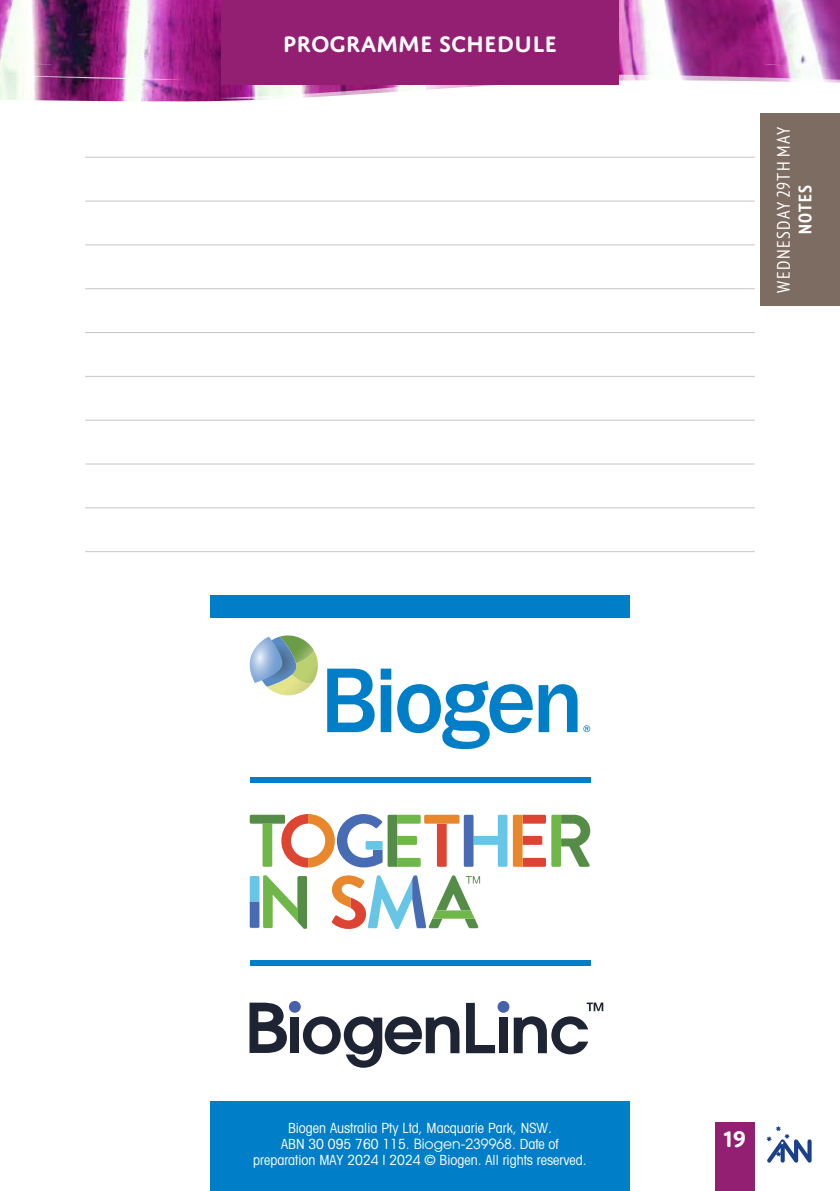
<style>
.page{position:relative;width:840px;height:1191px;background:#fff}
.page>*{position:absolute;margin:0;border:0;box-sizing:border-box;transform-origin:0 0}
.t1{font:600 24px "Domus Titling";color:#fff}
.t2{font:condensed 18px "PT Sans";letter-spacing:.08em;color:#fff}
.t3{font:700 condensed 18px "PT Sans";letter-spacing:.08em;color:#fff}
.t4{font:condensed 14px/16.2px "Avant Garde";color:#fff;text-align:center}
.s1{font-stretch:normal}
</style>
<div class="page">
<div style="left:714px;top:1123px;width:40px;height:68px;background:#921f72"></div>
<svg style="left:766px;top:1126px;width:45px;height:36px"></svg>
<img style="left:0;top:0;width:839px;height:75px">
<svg style="left:12px;top:62px;width:35px;height:2px"></svg>
<svg style="left:763px;top:64px;width:64px;height:4px"></svg>
<svg style="left:0;top:75px;width:839px;height:83px"></svg>
<svg style="left:0;top:104px;width:752px;height:35px"></svg>
<div style="left:760px;top:113px;width:79px;height:193px;background:#7c6c62"></div>
<hr style="left:85px;top:157px;width:669px;height:1px;background:#c6c6c6">
<hr style="left:85px;top:201px;width:669px;height:1px;background:#c6c6c6">
<hr style="left:85px;top:244px;width:669px;height:1px;background:#c6c6c6">
<hr style="left:85px;top:288px;width:669px;height:1px;background:#c6c6c6">
<hr style="left:85px;top:332px;width:669px;height:1px;background:#c6c6c6">
<hr style="left:85px;top:376px;width:669px;height:1px;background:#c6c6c6">
<hr style="left:85px;top:420px;width:669px;height:1px;background:#c6c6c6">
<hr style="left:85px;top:464px;width:669px;height:1px;background:#c6c6c6">
<hr style="left:85px;top:507px;width:669px;height:1px;background:#c6c6c6">
<hr style="left:85px;top:551px;width:669px;height:1px;background:#c6c6c6">
<div style="left:221px;top:0;width:397px;height:85px;background:#921f72"></div>
<svg style="left:249px;top:1002px;width:38px;height:51px"></svg>
<div style="left:290px;top:1017px;width:8px;height:36px;background:#1f2435"></div>
<svg style="left:303px;top:1016px;width:156px;height:51px"></svg>
<svg style="left:466px;top:1003px;width:28px;height:50px"></svg>
<div style="left:498px;top:1017px;width:9px;height:36px;background:#1f2435"></div>
<svg style="left:513px;top:1002px;width:90px;height:52px"></svg>
<div style="left:289px;top:1001px;width:11px;height:11px;background:#4762ab;border-radius:50%"></div>
<div style="left:497px;top:1001px;width:12px;height:11px;background:#4762ab;border-radius:50%"></div>
<svg style="left:327px;top:668px;width:47px;height:64px"></svg>
<svg style="left:380px;top:668px;width:11px;height:64px"></svg>
<svg style="left:538px;top:684px;width:39px;height:48px"></svg>
<svg style="left:397px;top:680px;width:135px;height:69px"></svg>
<svg style="left:249px;top:635px;width:69px;height:60px"></svg>
<svg style="left:583px;top:725px;width:7px;height:7px"></svg>
<svg style="left:249px;top:875px;width:58px;height:54px"></svg>
<svg style="left:262px;top:823px;width:10px;height:43px"></svg>
<div style="left:249px;top:814px;width:36px;height:9px;background:#558d48"></div>
<svg style="left:436px;top:823px;width:10px;height:43px"></svg>
<div style="left:424px;top:814px;width:35px;height:9px;background:#e9872d"></div>
<svg style="left:281px;top:814px;width:139px;height:53px"></svg>
<svg style="left:463px;top:814px;width:82px;height:52px"></svg>
<svg style="left:551px;top:814px;width:39px;height:52px"></svg>
<svg style="left:331px;top:875px;width:149px;height:54px"></svg>
<div style="left:210px;top:595px;width:419px;height:23px;background:#007fc8"></div>
<div style="left:249px;top:776px;width:341px;height:6px;background:#007fc8"></div>
<div style="left:249px;top:960px;width:341px;height:6px;background:#007fc8"></div>
<div style="left:210px;top:1101px;width:419px;height:90px;background:#007fc8"></div>
<h1 class="t1" style="left:282px;top:30px;width:276px">PROGRAMME SCHEDULE</h1>
<p class="t2" style="left:771px;top:293px;width:168px;rotate:-90deg">WEDNESDAY 29TH MAY</p>
<p class="t3" style="left:792px;top:234px;width:51px;rotate:-90deg">NOTES</p>
<p class="t4" style="left:253px;top:1119px;width:335px">Biogen Australia Pty Ltd, Macquarie Park, NSW.<br>ABN 30 095 760 115. <span class="s1">Biogen-239968</span>. Date of preparation MAY 202<span class="s1">4</span> I 202<span class="s1">4</span> © Biogen. All rights reserved.</p>
<h1 class="t1" style="left:723px;top:1125px;width:24px">19</h1>
</div>
